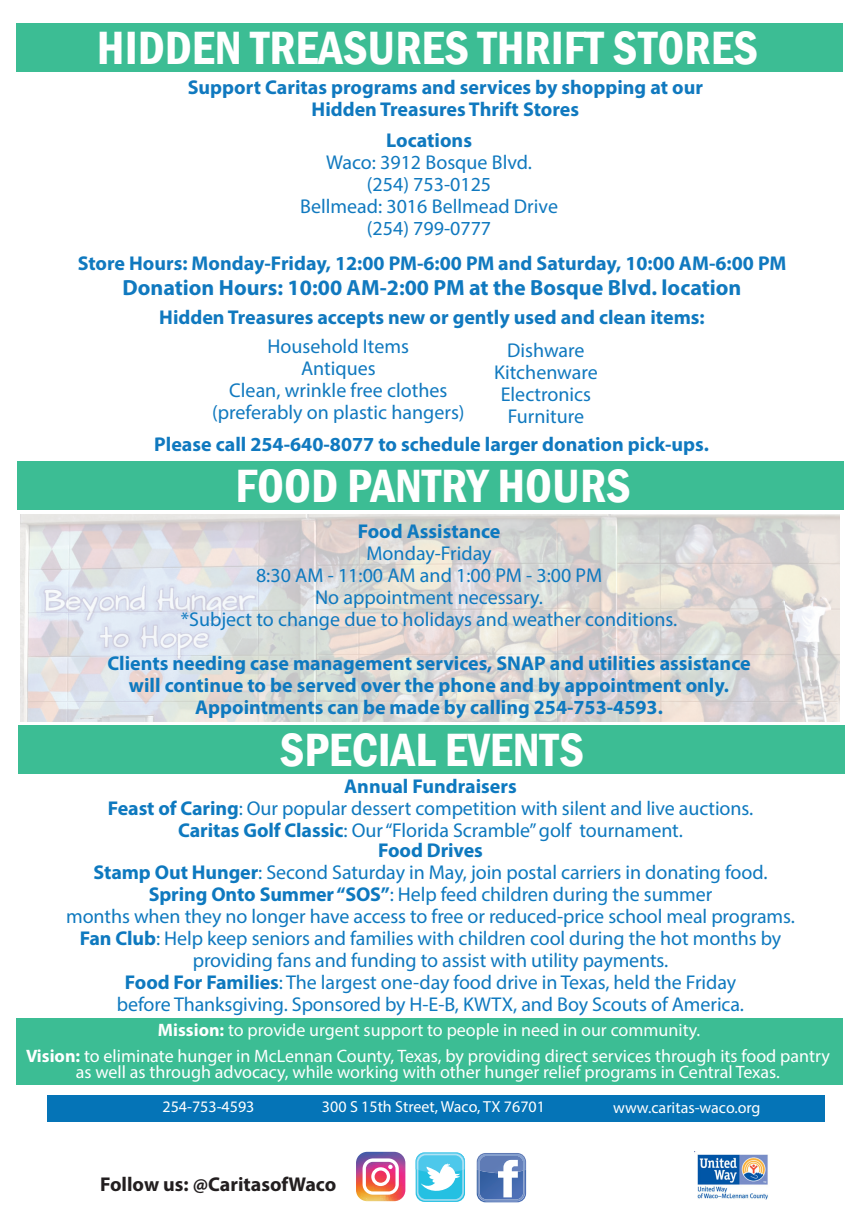
<style>
.page{position:relative;width:864px;height:1224px;background:#fff}
.page>*{position:absolute;margin:0;border:0;box-sizing:border-box;transform-origin:0 0}
.Subhead{font:600 condensed 48px "Franklin Gothic";color:#fff}
.Subhead-2{font:700 22px "Myriad Pro";color:#1079bf}
.Subhead-3{font:20px/22px "Myriad Pro";letter-spacing:-.005em;color:#0e79bf;text-align:center}
.Subhead-4{font:700 20px "Myriad Pro";color:#1079bf}
.Subhead-5{font:700 20px "Myriad Pro";color:#0e79bf}
.Subhead-6{font:20px/22px "Myriad Pro";color:#1079bf;text-align:center}
.Subhead-7{font:700 20px "Myriad Pro";color:#231f20}
.Subhead-8{font:18px/16px "Myriad Pro";color:#fff;text-align:center}
.Subhead-9{font:16px "Myriad Pro";color:#fff}
.s1{font-weight:700}
</style>
<div class="page">
<div style="left:16px;top:1019px;width:826px;height:66px;background:#3cbd94"></div>
<div style="left:47px;top:1095px;width:777px;height:27px;background:#0574b7"></div>
<div style="left:16px;top:23px;width:826px;height:49px;background:#3cbd94"></div>
<div style="left:19px;top:726px;width:826px;height:48px;background:#3cbd94"></div>
<div style="left:17px;top:461px;width:826px;height:49px;background:#3cbd94"></div>
<img style="left:21px;top:514px;width:819px;height:208px">
<img style="left:694px;top:1151px;width:74px;height:49px">
<svg style="left:416px;top:1153px;width:49px;height:48px"></svg>
<svg style="left:356px;top:1152px;width:49px;height:49px"></svg>
<svg style="left:477px;top:1153px;width:49px;height:49px"></svg>
<p class="Subhead" style="left:97px;top:16px;width:663px">HIDDEN TREASURES THRIFT STORES</p>
<p class="Subhead-4" style="left:188px;top:75px;width:517px">Support Caritas programs and services by shopping at our</p>
<p class="Subhead-4" style="left:312px;top:97px;width:269px">Hidden Treasures Thrift Stores</p>
<p class="Subhead-4" style="left:386px;top:127px;width:87px">Locations</p>
<p class="Subhead-6" style="left:326px;top:150px;width:207px">Waco: 3912 Bosque Blvd.</p>
<p class="Subhead-6" style="left:367px;top:172px;width:126px">(254) 753-0125</p>
<p class="Subhead-6" style="left:300px;top:194px;width:259px">Bellmead: 3016 Bellmead Drive</p>
<p class="Subhead-6" style="left:367px;top:216px;width:126px">(254) 799-0777</p>
<p class="Subhead-4" style="left:78px;top:250px;width:710px">Store Hours: Monday-Friday, 12:00 PM-6:00 PM and Saturday, 10:00 AM-6:00 PM</p>
<p class="Subhead-2" style="left:123px;top:273px;width:620px">Donation Hours: 10:00 AM-2:00 PM at the Bosque Blvd. location</p>
<p class="Subhead-4" style="left:159px;top:304px;width:547px">Hidden Treasures accepts new or gently used and clean items:</p>
<p class="Subhead-6" style="left:507px;top:339px;width:79px">Dishware</p>
<p class="Subhead-6" style="left:494px;top:361px;width:105px">Kitchenware</p>
<p class="Subhead-6" style="left:501px;top:383px;width:92px">Electronics<br>Furniture</p>
<p class="Subhead-6" style="left:268px;top:335px;width:143px">Household Items</p>
<p class="Subhead-6" style="left:301px;top:357px;width:76px">Antiques</p>
<p class="Subhead-6" style="left:229px;top:379px;width:220px">Clean, wrinkle free clothes</p>
<p class="Subhead-6" style="left:212px;top:401px;width:254px">(preferably on plastic hangers)</p>
<p class="Subhead-4" style="left:154px;top:431px;width:556px">Please call 254-640-8077 to schedule larger donation pick-ups.</p>
<p class="Subhead" style="left:235px;top:454px;width:397px">FOOD PANTRY HOURS</p>
<p class="Subhead-5" style="left:358px;top:518px;width:144px">Food Assistance</p>
<p class="Subhead-3" style="left:366px;top:541px;width:127px">Monday-Friday</p>
<p class="Subhead-3" style="left:256px;top:563px;width:348px">8:30 AM - 11:00 AM and 1:00 PM - 3:00 PM<br>No appointment necessary.</p>
<p class="Subhead-3" style="left:181px;top:607px;width:498px">*Subject to change due to holidays and weather conditions.</p>
<p class="Subhead-5" style="left:107px;top:650px;width:645px">Clients needing case management services, SNAP and utilities assistance</p>
<p class="Subhead-5" style="left:129px;top:672px;width:602px">will continue to be served over the phone and by appointment only.</p>
<p class="Subhead-5" style="left:195px;top:694px;width:469px">Appointments can be made by calling 254-753-4593.</p>
<p class="Subhead" style="left:280px;top:718px;width:306px">SPECIAL EVENTS</p>
<p class="Subhead-5" style="left:344px;top:773px;width:174px">Annual Fundraisers</p>
<p class="Subhead-3" style="left:108px;top:797px;width:647px"><span class="s1">Feast of Caring</span>: Our popular dessert competition with silent and live auctions.</p>
<p class="Subhead-3" style="left:178px;top:819px;width:506px"><span class="s1">Caritas Golf Classic</span>: Our “Florida Scramble” golf tournament.</p>
<p class="Subhead-5" style="left:378px;top:837px;width:106px">Food Drives</p>
<p class="Subhead-3" style="left:94px;top:861px;width:675px"><span class="s1">Stamp Out Hunger</span>: Second Saturday in May, join postal carriers in donating food.</p>
<p class="Subhead-3" style="left:149px;top:883px;width:565px"><span class="s1">Spring Onto Summer “SOS”</span>: Help feed children during the summer</p>
<p class="Subhead-3" style="left:66px;top:905px;width:730px">months when they no longer have access to free or reduced-price school meal programs.</p>
<p class="Subhead-3" style="left:80px;top:927px;width:703px"><span class="s1">Fan Club</span>: Help keep seniors and families with children cool during the hot months by</p>
<p class="Subhead-3" style="left:193px;top:949px;width:477px">providing fans and funding to assist with utility payments.</p>
<p class="Subhead-3" style="left:117px;top:971px;width:629px"><span class="s1">Food For Families</span>: The largest one-day food drive in Texas, held the Friday before Thanksgiving. Sponsored by H-E-B, KWTX, and Boy Scouts of America.</p>
<p class="Subhead-8" style="left:26px;top:1048px;width:805px"><span class="s1">Vision:</span> to eliminate hunger in McLennan County, Texas, by providing direct services through its food pantry as well as through advocacy, while working with other hunger relief programs in Central Texas.</p>
<p class="Subhead-8" style="left:158px;top:1022px;width:544px"><span class="s1">Mission:</span> to provide urgent support to people in need in our community.</p>
<p class="Subhead-9" style="left:163px;top:1096px;width:93px">254-753-4593</p>
<p class="Subhead-9" style="left:322px;top:1096px;width:225px">300 S 15th Street, Waco, TX 76701</p>
<p class="Subhead-9" style="left:613px;top:1097px;width:149px">www.caritas-waco.org</p>
<p class="Subhead-7" style="left:100px;top:1171px;width:238px">Follow us: @CaritasofWaco</p>
</div>
